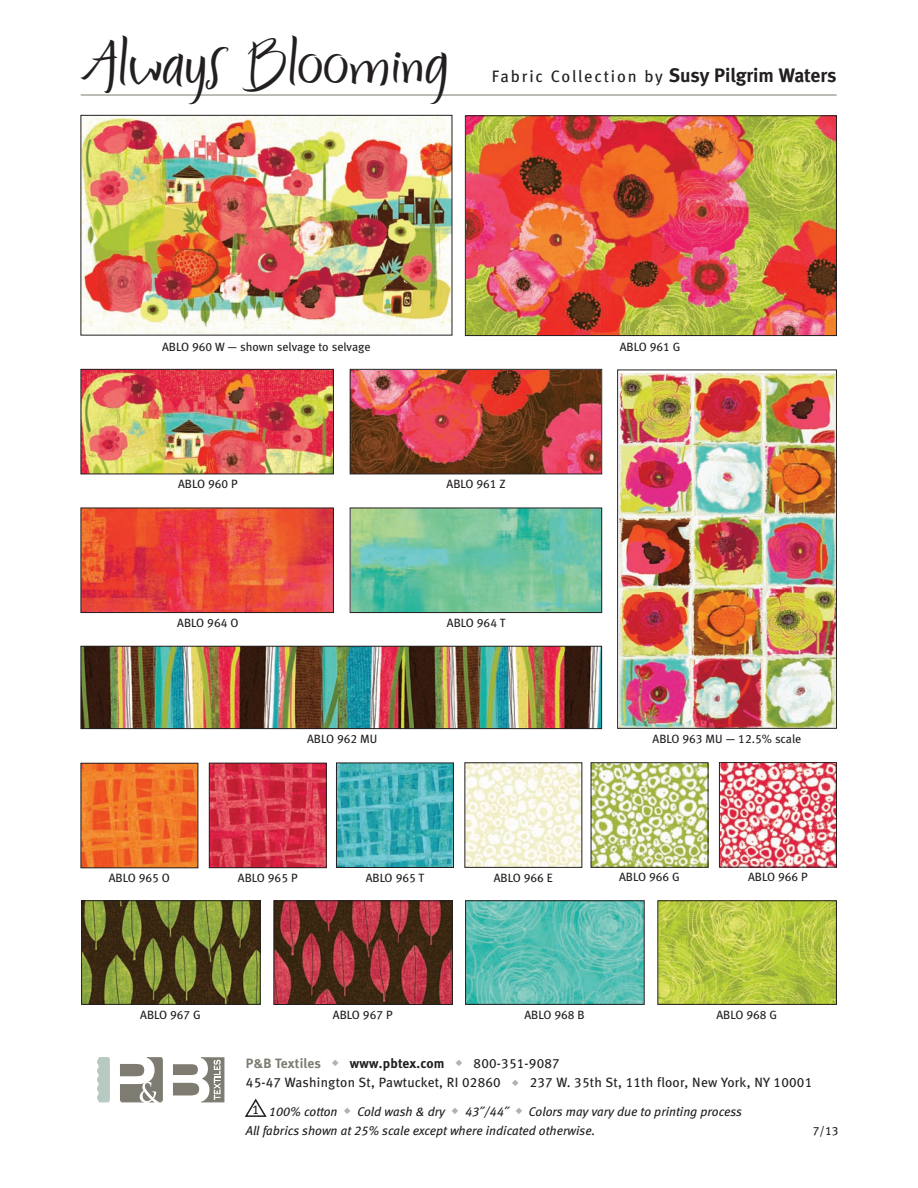
<style>
.page{position:relative;width:918px;height:1188px;background:#fff}
.page>*{position:absolute;margin:0;border:0;box-sizing:border-box;transform-origin:0 0}
.t1{font:48px "Persimmon";color:#231f20}
.t2{font:16.5px "Meta Book LF";letter-spacing:.11em;color:#231f20}
.t3{font:13.5px "Meta Book LF";letter-spacing:.015em;color:#231f20}
.t4{font:13.5px "Meta Bold LF";letter-spacing:.01em;color:#231f20}
.t5{font:italic 12.75px/19.5px "Meta Book LF";color:#231f20}
.t6{font:12px "Meta Book LF";color:#231f20}
.s1{font-family:"Meta Bold LF";font-size:19.5px}
.s2{color:#7d7d73}
.s3{color:#b5b2ad}
.s4{font-family:"Meta Book LF"}
.s5{font-style:normal}
</style>
<div class="page">
<img style="left:83px;top:765px;width:113px;height:101px">
<img style="left:211px;top:765px;width:114px;height:101px">
<div style="left:209px;top:763px;width:118px;height:105px;border:1px solid #231f20"></div>
<img style="left:338px;top:765px;width:114px;height:101px">
<div style="left:336px;top:763px;width:118px;height:105px;border:1px solid #231f20"></div>
<img style="left:467px;top:765px;width:113px;height:101px">
<img style="left:593px;top:764px;width:113px;height:102px">
<div style="left:591px;top:762px;width:117px;height:106px;border:1px solid #231f20"></div>
<img style="left:721px;top:764px;width:114px;height:101px">
<div style="left:719px;top:762px;width:118px;height:105px;border:1px solid #231f20"></div>
<img style="left:83px;top:648px;width:517px;height:79px">
<div style="left:81px;top:646px;width:521px;height:83px;border:1px solid #231f20"></div>
<svg style="left:97px;top:1058px;width:127px;height:45px"></svg>
<img style="left:83px;top:902px;width:175px;height:101px">
<div style="left:81px;top:900px;width:179px;height:105px;border:1px solid #231f20"></div>
<svg style="left:245px;top:1099px;width:22px;height:18px"></svg>
<hr style="left:81px;top:95px;width:756px;height:1px;background:#7d7d73">
<img style="left:83px;top:117px;width:367px;height:216px">
<div style="left:81px;top:115px;width:371px;height:220px;border:1px solid #231f20"></div>
<img style="left:467px;top:118px;width:368px;height:216px">
<div style="left:465px;top:116px;width:372px;height:220px;border:1px solid #231f20"></div>
<img style="left:620px;top:374px;width:215px;height:353px">
<div style="left:617px;top:370px;width:220px;height:359px;border:1px solid #231f20"></div>
<img style="left:83px;top:371px;width:249px;height:101px">
<div style="left:81px;top:369px;width:253px;height:105px;border:1px solid #231f20"></div>
<img style="left:352px;top:371px;width:248px;height:101px">
<div style="left:350px;top:369px;width:252px;height:105px;border:1px solid #231f20"></div>
<img style="left:83px;top:510px;width:249px;height:101px">
<div style="left:81px;top:508px;width:253px;height:105px;border:1px solid #231f20"></div>
<img style="left:352px;top:510px;width:248px;height:101px">
<div style="left:350px;top:508px;width:252px;height:105px;border:1px solid #231f20"></div>
<img style="left:276px;top:903px;width:175px;height:100px">
<div style="left:274px;top:901px;width:179px;height:104px;border:1px solid #231f20"></div>
<img style="left:467px;top:903px;width:175px;height:100px">
<div style="left:465px;top:901px;width:179px;height:104px;border:1px solid #231f20"></div>
<img style="left:660px;top:903px;width:175px;height:100px">
<div style="left:658px;top:901px;width:179px;height:104px;border:1px solid #231f20"></div>
<h1 class="t1" style="left:87px;top:23px;width:364px">Always Blooming</h1>
<h2 class="t2" style="left:492px;top:70px;width:346px">Fabric Collection by <span class="s1">Susy Pilgrim Waters</span></h2>
<p class="t6" style="left:162px;top:342px;width:210px">ABLO 960 W — shown selvage to selvage</p>
<p class="t6" style="left:620px;top:342px;width:62px">ABLO 961 G</p>
<p class="t6" style="left:178px;top:479px;width:61px">ABLO 960 P</p>
<p class="t6" style="left:447px;top:479px;width:61px">ABLO 961 Z</p>
<p class="t6" style="left:177px;top:618px;width:63px">ABLO 964 O</p>
<p class="t6" style="left:447px;top:618px;width:60px">ABLO 964 T</p>
<p class="t6" style="left:307px;top:735px;width:72px">ABLO 962 MU</p>
<p class="t6" style="left:653px;top:735px;width:150px">ABLO 963 MU — 12.5% scale</p>
<p class="t6" style="left:109px;top:873px;width:63px">ABLO 965 O</p>
<p class="t6" style="left:238px;top:873px;width:61px">ABLO 965 P</p>
<p class="t6" style="left:366px;top:873px;width:60px">ABLO 965 T</p>
<p class="t6" style="left:494px;top:873px;width:61px">ABLO 966 E</p>
<p class="t6" style="left:619px;top:873px;width:62px">ABLO 966 G</p>
<p class="t6" style="left:748px;top:873px;width:61px">ABLO 966 P</p>
<p class="t6" style="left:140px;top:1011px;width:62px">ABLO 967 G</p>
<p class="t6" style="left:333px;top:1011px;width:61px">ABLO 967 P</p>
<p class="t6" style="left:524px;top:1011px;width:62px">ABLO 968 B</p>
<p class="t6" style="left:716px;top:1011px;width:62px">ABLO 968 G</p>
<p class="t4" style="left:246px;top:1058px;width:315px"><span class="s2">P&amp;B Textiles</span> <span class="s3">◆</span> www.pbtex.com <span class="s3">◆</span> <span class="s4">800-351-9087</span></p>
<p class="t3" style="left:246px;top:1077px;width:568px">45-47 Washington St, Pawtucket, RI 02860 <span class="s3">◆</span> 237 W. 35th St, 11th floor, New York, NY 10001</p>
<p class="t5" style="left:246px;top:1103px;width:498px;text-indent:6px"><span class="s5">1</span> 100% cotton <span class="s3">◆</span> Cold wash &amp; dry <span class="s3">◆</span> 43˝/44˝ <span class="s3">◆</span> Colors may vary due to printing process<br>All fabrics shown at 25% scale except where indicated otherwise.</p>
<p class="t6" style="left:813px;top:1127px;width:27px">7/13</p>
</div>
